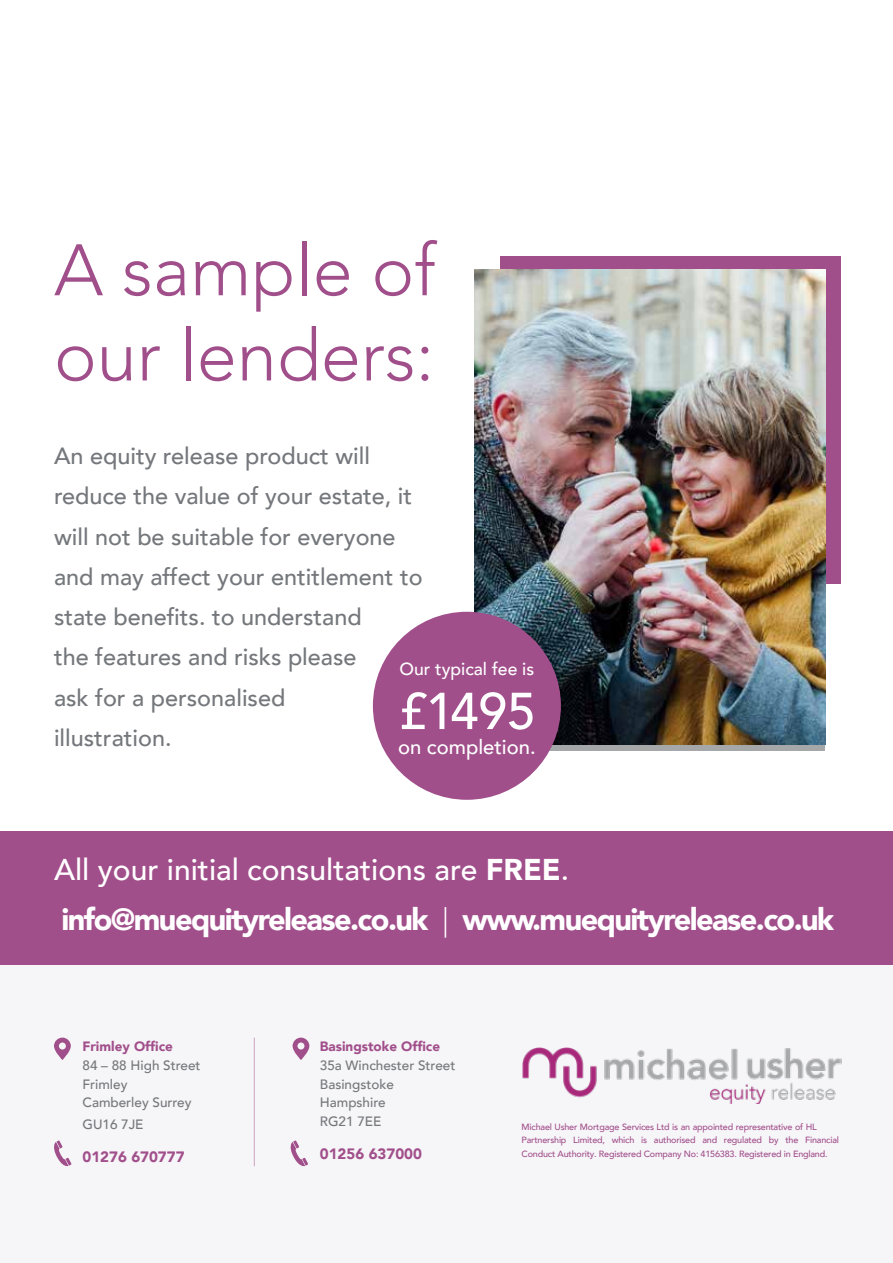
<style>
.page{position:relative;width:893px;height:1263px;background:#fff}
.page>*{position:absolute;margin:0;border:0;box-sizing:border-box;transform-origin:0 0}
.t1{font:300 72px/85.2px "Avenir";color:#a14f8b}
.t2{font:500 51.3px "Avenir";color:#fff}
.t3{font:900 30.6px "Avenir";letter-spacing:-.05em;color:#fff}
.t4{font:500 30px "Avenir";color:#fff}
.t5{font:500 23.4px/40.3px "Avenir";color:#74777b}
.t6{font:500 20.25px "Avenir";color:#fff}
.t7{font:500 17.55px "Avenir";color:#fff}
.t8{font:900 15px "Avenir";color:#a14f8b}
.t9{font:500 13.5px/18.8px "Avenir";color:#74777b}
.t10{font:900 13.5px "Avenir";color:#a14f8b}
.t11{font:500 9px/13.5px "Avenir";letter-spacing:-.02em;color:#a14f8b}
.s1{font-weight:900}
.s2{font-weight:300}
</style>
<div class="page">
<div style="left:0;top:831px;width:893px;height:134px;background:#a14f8b"></div>
<div style="left:0;top:965px;width:893px;height:298px;background:#f6f5f8"></div>
<img style="left:522px;top:1047px;width:320px;height:56px">
<svg style="left:293px;top:1037px;width:16px;height:23px"></svg>
<svg style="left:54px;top:1037px;width:17px;height:23px"></svg>
<hr style="left:254px;top:1037px;width:1px;height:129px;background:#a14f8b">
<div style="left:500px;top:256px;width:340px;height:327px;background:#a14f8b"></div>
<img style="left:474px;top:270px;width:351px;height:475px">
<div style="left:373px;top:612px;width:188px;height:188px;background:#a14f8b;border-radius:50%"></div>
<svg style="left:290px;top:1140px;width:18px;height:27px"></svg>
<svg style="left:54px;top:1140px;width:18px;height:27px"></svg>
<h1 class="t1" style="left:54px;top:228px;width:383px">A sample of our lenders:</h1>
<p class="t5" style="left:54px;top:434px;width:370px">An equity release product will reduce the value of your estate, it will not be suitable for everyone and may affect your entitlement to state benefits. to understand<br>the features and risks please<br>ask for a personalised<br>illustration.</p>
<p class="t7" style="left:399px;top:654px;width:136px">Our typical fee is</p>
<h2 class="t2" style="left:398px;top:667px;width:139px">£1495</h2>
<p class="t6" style="left:398px;top:729px;width:139px">on completion.</p>
<p class="t4" style="left:54px;top:843px;width:517px">All your initial consultations are <span class="s1">FREE</span>.</p>
<h3 class="t3" style="left:62px;top:893px;width:774px">info@muequityrelease.co.uk <span class="s2">|</span> www.muequityrelease.co.uk</h3>
<p class="t10" style="left:82px;top:1035px;width:92px">Frimley Office</p>
<p class="t9" style="left:82px;top:1055px;width:120px">84 – 88 High Street<br>Frimley<br>Camberley Surrey</p>
<p class="t9" style="left:82px;top:1114px;width:63px">GU16 7JE</p>
<p class="t8" style="left:82px;top:1144px;width:104px">01276 670777</p>
<p class="t10" style="left:320px;top:1035px;width:122px">Basingstoke Office</p>
<p class="t9" style="left:320px;top:1055px;width:137px">35a Winchester Street<br>Basingstoke<br>Hampshire<br>RG21 7EE</p>
<p class="t8" style="left:320px;top:1141px;width:104px">01256 637000</p>
<p class="t11" style="left:522px;top:1119px;width:319px">Michael Usher Mortgage Services Ltd is an appointed representative of HL<br>Partnership Limited, which is authorised and regulated by the Financial<br>Conduct Authority. Registered Company No: 4156383. Registered in England.</p>
</div>
